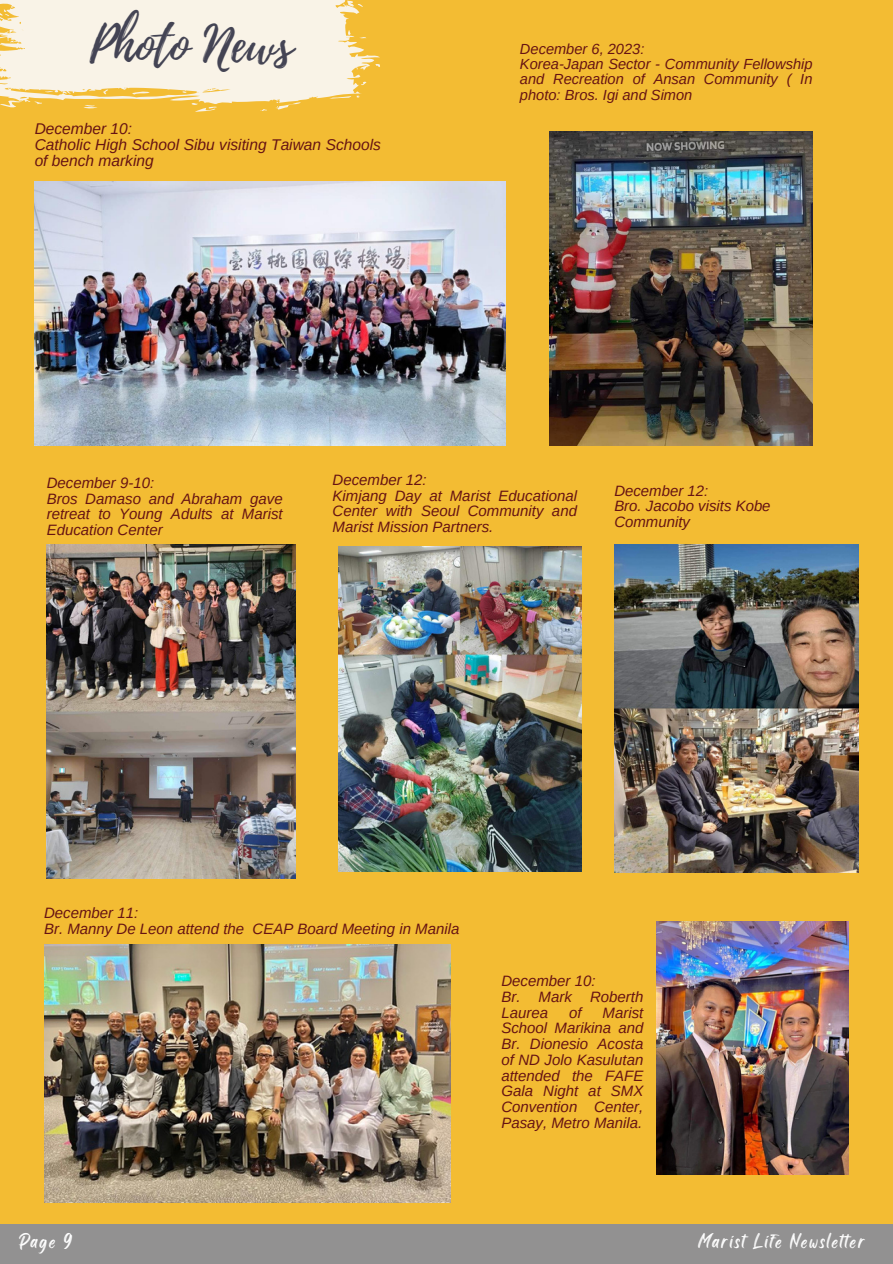
<style>
.page{position:relative;width:893px;height:1264px;background:#fff}
.page>*{position:absolute;margin:0;border:0;box-sizing:border-box;transform-origin:0 0}
.t1{font:49.2px "Playlist Script";color:#444454}
.t2{font:18.6px "Black Bones";letter-spacing:.1em;color:#fff}
.t3{font:italic 15.45px/16.2px "Arimo";color:#661313}
.t4{font:italic 15px/15.8px "Arimo";color:#661313;text-align:justify}
.t5{font:italic 14.55px/15.1px "Arimo";color:#661313;text-align:justify}
</style>
<div class="page">
<div style="left:0;top:0;width:892px;height:1263px;background:#f3bc33"></div>
<div style="left:0;top:1224px;width:892px;height:39px;background:#929191"></div>
<svg style="left:0;top:0;width:380px;height:112px"></svg>
<img style="left:44px;top:944px;width:407px;height:258px">
<img style="left:656px;top:921px;width:192px;height:253px">
<img style="left:549px;top:131px;width:263px;height:314px">
<img style="left:35px;top:181px;width:470px;height:265px">
<img style="left:338px;top:546px;width:243px;height:325px">
<img style="left:614px;top:544px;width:244px;height:328px">
<img style="left:47px;top:544px;width:248px;height:334px">
<p class="t1" style="left:90px;top:10px;width:204px">Photo News</p>
<p class="t3" style="left:35px;top:120px;width:99px">December 10:</p>
<p class="t3" style="left:35px;top:137px;width:348px">Catholic High School Sibu visiting Taiwan Schools of bench marking</p>
<p class="t5" style="left:520px;top:41px;width:126px">December 6, 2023:</p>
<p class="t5" style="left:520px;top:57px;width:294px">Korea-Japan Sector - Community Fellowship and Recreation of Ansan Community ( In photo: Bros. Igi and Simon</p>
<p class="t4" style="left:47px;top:474px;width:109px">December 9-10:</p>
<p class="t4" style="left:47px;top:490px;width:237px">Bros Damaso and Abraham gave retreat to Young Adults at Marist Education Center</p>
<p class="t4" style="left:332px;top:471px;width:96px">December 12:</p>
<p class="t4" style="left:332px;top:487px;width:246px">Kimjang Day at Marist Educational Center with Seoul Community and Marist Mission Partners.</p>
<p class="t4" style="left:614px;top:482px;width:95px">December 12:</p>
<p class="t4" style="left:614px;top:498px;width:158px">Bro. Jacobo visits Kobe<br>Community</p>
<p class="t4" style="left:44px;top:904px;width:96px">December 11:</p>
<p class="t4" style="left:44px;top:920px;width:417px">Br. Manny De Leon attend the CEAP Board Meeting in Manila</p>
<p class="t4" style="left:501px;top:972px;width:96px">December 10:</p>
<p class="t4" style="left:501px;top:988px;width:143px">Br. Mark Roberth<br>Laurea</p>
<p class="t4" style="left:501px;top:1004px;width:143px;text-indent:101px">Marist School Marikina and Br. Dionesio Acosta of ND Jolo Kasulutan attended the FAFE Gala Night at SMX Convention Center, Pasay, Metro Manila.</p>
<p class="t4" style="left:569px;top:1004px;width:14px">of</p>
<p class="t2" style="left:19px;top:1227px;width:55px">Page 9</p>
<p class="t2" style="left:698px;top:1227px;width:168px">Marist Life Newsletter</p>
</div>
